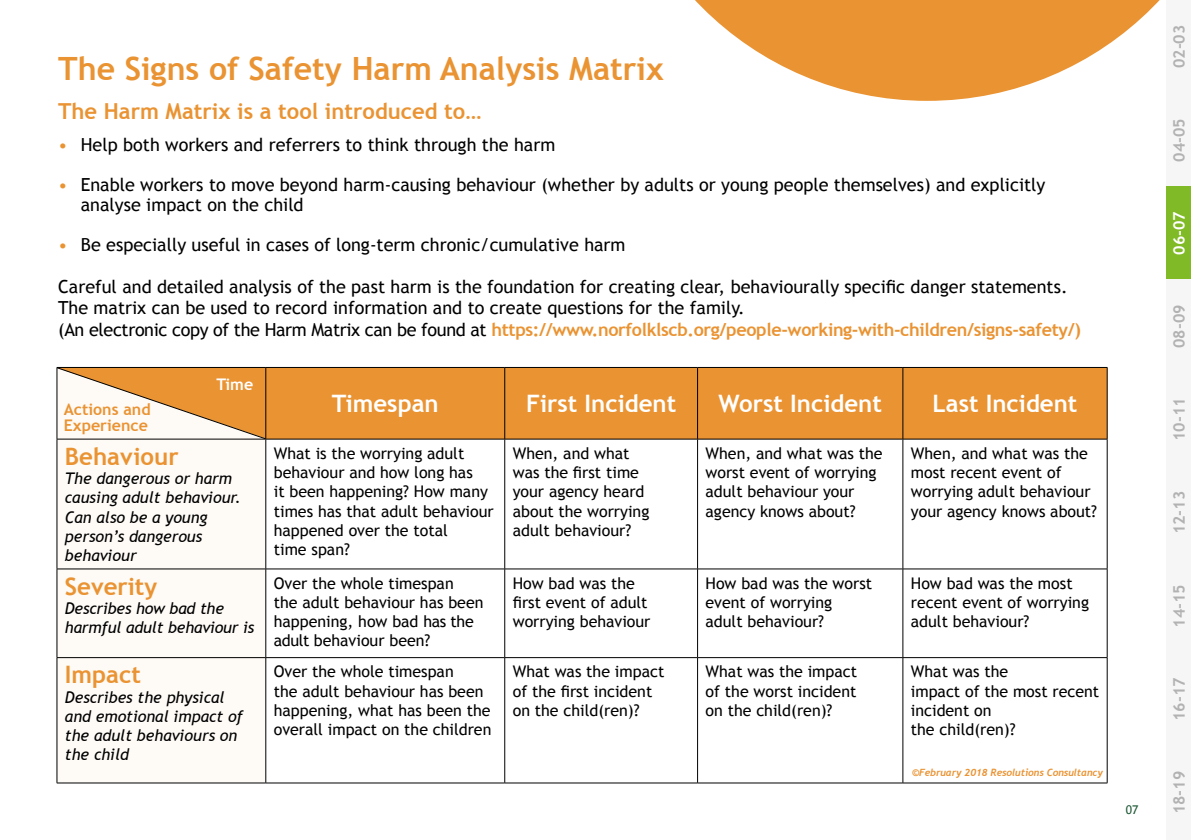
<style>
.page{position:relative;width:1191px;height:840px;background:#fff}
.page>*{position:absolute;margin:0;border:0;box-sizing:border-box;transform-origin:0 0}
.t1{font:700 32px "Trebuchet MS";color:#ea9332}
.t2{font:700 24px "Trebuchet MS";color:#fff}
.t3{font:700 24px "Trebuchet MS";color:#ea9332}
.t4{font:700 22px "Trebuchet MS";color:#ea9332}
.t5{font:18px/21.6px "Trebuchet MS";color:#000}
.t6{font:16px/19.2px "Trebuchet MS";color:#000}
.t7{font:italic 16px/19.2px "Trebuchet MS";color:#000}
.t8{font:700 16px "Trebuchet MS";color:#b3b2b2}
.t9{font:700 16px/16px "Trebuchet MS";color:#ea9332}
.t10{font:700 16px "Trebuchet MS";color:#fff}
.t11{font:12px "Trebuchet MS";color:#1c5733}
.t12{font:italic 700 10px "Trebuchet";letter-spacing:-.01em;color:#ea9332}
.s1{color:#ea9332}
.s2{font-weight:700;color:#ea9332}
</style>
<div class="page">
<svg style="left:56px;top:367px;width:209px;height:72px"></svg>
<svg style="left:695px;top:0;width:465px;height:101px;fill:#ea9332"></svg>
<div style="left:1166px;top:0;width:25px;height:93px;background:#f6f6f6"></div>
<div style="left:1166px;top:93px;width:25px;height:93px;background:#f6f6f6"></div>
<div style="left:1166px;top:186px;width:25px;height:93px;background:#80ba27"></div>
<div style="left:1166px;top:279px;width:25px;height:94px;background:#f6f6f6"></div>
<div style="left:1166px;top:372px;width:25px;height:94px;background:#f6f6f6"></div>
<div style="left:1166px;top:466px;width:25px;height:93px;background:#f6f6f6"></div>
<div style="left:1166px;top:559px;width:25px;height:93px;background:#f6f6f6"></div>
<div style="left:1166px;top:652px;width:25px;height:93px;background:#f6f6f6"></div>
<div style="left:1166px;top:745px;width:25px;height:94px;background:#f6f6f6"></div>
<div style="left:266px;top:368px;width:840px;height:70px;background:#ea9332"></div>
<div style="left:58px;top:439px;width:207px;height:220px;background:#fefaf6"></div>
<hr style="left:57px;top:367px;width:209px;height:1px;background:#000">
<hr style="left:57px;top:367px;width:1px;height:71px;background:#000">
<hr style="left:266px;top:367px;width:239px;height:1px;background:#000">
<hr style="left:265px;top:367px;width:1px;height:71px;background:#000">
<hr style="left:505px;top:367px;width:192px;height:1px;background:#000">
<hr style="left:504px;top:367px;width:1px;height:71px;background:#000">
<hr style="left:697px;top:367px;width:206px;height:1px;background:#000">
<hr style="left:697px;top:367px;width:1px;height:71px;background:#000">
<hr style="left:903px;top:367px;width:204px;height:1px;background:#000">
<hr style="left:902px;top:367px;width:1px;height:71px;background:#000">
<hr style="left:1106px;top:367px;width:1px;height:71px;background:#000">
<hr style="left:57px;top:438px;width:209px;height:1px;background:#000">
<hr style="left:57px;top:439px;width:1px;height:129px;background:#000">
<hr style="left:266px;top:438px;width:239px;height:1px;background:#000">
<hr style="left:265px;top:439px;width:1px;height:129px;background:#000">
<hr style="left:505px;top:438px;width:192px;height:1px;background:#000">
<hr style="left:504px;top:439px;width:1px;height:129px;background:#000">
<hr style="left:697px;top:438px;width:206px;height:1px;background:#000">
<hr style="left:697px;top:439px;width:1px;height:129px;background:#000">
<hr style="left:903px;top:438px;width:204px;height:1px;background:#000">
<hr style="left:902px;top:439px;width:1px;height:129px;background:#000">
<hr style="left:1106px;top:439px;width:1px;height:129px;background:#000">
<hr style="left:57px;top:568px;width:209px;height:1px;background:#000">
<hr style="left:57px;top:569px;width:1px;height:88px;background:#000">
<hr style="left:266px;top:568px;width:239px;height:1px;background:#000">
<hr style="left:265px;top:569px;width:1px;height:88px;background:#000">
<hr style="left:505px;top:568px;width:192px;height:1px;background:#000">
<hr style="left:504px;top:569px;width:1px;height:88px;background:#000">
<hr style="left:697px;top:568px;width:206px;height:1px;background:#000">
<hr style="left:697px;top:569px;width:1px;height:88px;background:#000">
<hr style="left:903px;top:568px;width:204px;height:1px;background:#000">
<hr style="left:902px;top:569px;width:1px;height:88px;background:#000">
<hr style="left:1106px;top:569px;width:1px;height:88px;background:#000">
<hr style="left:57px;top:657px;width:209px;height:1px;background:#000">
<hr style="left:57px;top:657px;width:1px;height:125px;background:#000">
<hr style="left:266px;top:657px;width:239px;height:1px;background:#000">
<hr style="left:265px;top:657px;width:1px;height:125px;background:#000">
<hr style="left:505px;top:657px;width:192px;height:1px;background:#000">
<hr style="left:504px;top:657px;width:1px;height:125px;background:#000">
<hr style="left:697px;top:657px;width:206px;height:1px;background:#000">
<hr style="left:697px;top:657px;width:1px;height:125px;background:#000">
<hr style="left:903px;top:657px;width:204px;height:1px;background:#000">
<hr style="left:902px;top:657px;width:1px;height:125px;background:#000">
<hr style="left:1106px;top:657px;width:1px;height:125px;background:#000">
<hr style="left:57px;top:782px;width:209px;height:1px;background:#000">
<hr style="left:266px;top:782px;width:239px;height:1px;background:#000">
<hr style="left:505px;top:782px;width:192px;height:1px;background:#000">
<hr style="left:697px;top:782px;width:206px;height:1px;background:#000">
<hr style="left:903px;top:782px;width:204px;height:1px;background:#000">
<h1 class="t1" style="left:58px;top:49px;width:607px">The Signs of Safety Harm Analysis Matrix</h1>
<h3 class="t4" style="left:58px;top:97px;width:425px">The Harm Matrix is a tool introduced to…</h3>
<p class="t5" style="left:58px;top:134px;width:499px"><span class="s1">•</span> Help both workers and referrers to think through the harm</p>
<p class="t5" style="left:81px;top:175px;width:966px;line-height:20px;text-indent:-23px"><span class="s1">•</span> Enable workers to move beyond harm-causing behaviour (whether by adults or young people themselves) and explicitly analyse impact on the child</p>
<p class="t5" style="left:58px;top:234px;width:569px"><span class="s1">•</span> Be especially useful in cases of long-term chronic/cumulative harm</p>
<p class="t5" style="left:58px;top:275px;width:1024px">Careful and detailed analysis of the past harm is the foundation for creating clear, behaviourally specific danger statements.<br>The matrix can be used to record information and to create questions for the family.<br>(An electronic copy of the Harm Matrix can be found at <span class="s2">https://www.norfolklscb.org/people-working-with-children/signs-safety/)</span></p>
<p class="t10" style="left:216px;top:374px;width:38px">Time</p>
<p class="t9" style="left:64px;top:401px;width:88px">Actions and<br>Experience</p>
<h2 class="t2" style="left:332px;top:388px;width:108px">Timespan</h2>
<h2 class="t2" style="left:526px;top:388px;width:152px">First Incident</h2>
<h2 class="t2" style="left:718px;top:388px;width:165px">Worst Incident</h2>
<h2 class="t2" style="left:932px;top:388px;width:146px">Last Incident</h2>
<h2 class="t3" style="left:65px;top:441px;width:115px">Behaviour</h2>
<p class="t7" style="left:65px;top:468px;width:178px">The dangerous or harm causing adult behaviour.<br>Can also be a young person’s dangerous behaviour</p>
<h2 class="t3" style="left:65px;top:570px;width:94px">Severity</h2>
<p class="t7" style="left:65px;top:598px;width:191px">Describes how bad the harmful adult behaviour is</p>
<h2 class="t3" style="left:65px;top:659px;width:77px">Impact</h2>
<p class="t7" style="left:65px;top:687px;width:180px">Describes the physical and emotional impact of the adult behaviours on the child</p>
<p class="t6" style="left:274px;top:443px;width:221px">What is the worrying adult behaviour and how long has<br>it been happening? How many times has that adult behaviour happened over the total<br>time span?</p>
<p class="t6" style="left:513px;top:443px;width:138px">When, and what was the first time your agency heard about the worrying adult behaviour?</p>
<p class="t6" style="left:705px;top:443px;width:178px">When, and what was the worst event of worrying adult behaviour your agency knows about?</p>
<p class="t6" style="left:911px;top:443px;width:188px">When, and what was the most recent event of worrying adult behaviour your agency knows about?</p>
<p class="t6" style="left:274px;top:573px;width:211px">Over the whole timespan<br>the adult behaviour has been happening, how bad has the adult behaviour been?</p>
<p class="t6" style="left:513px;top:573px;width:139px">How bad was the first event of adult worrying behaviour</p>
<p class="t6" style="left:705px;top:573px;width:168px">How bad was the worst event of worrying adult behaviour?</p>
<p class="t6" style="left:911px;top:573px;width:180px">How bad was the most recent event of worrying adult behaviour?</p>
<p class="t6" style="left:274px;top:662px;width:219px">Over the whole timespan<br>the adult behaviour has been happening, what has been the overall impact on the children</p>
<p class="t6" style="left:513px;top:662px;width:153px">What was the impact of the first incident on the child(ren)?</p>
<p class="t6" style="left:705px;top:662px;width:153px;text-align:justify">What was the impact of the worst incident on the child(ren)?</p>
<p class="t6" style="left:911px;top:662px;width:190px">What was the<br>impact of the most recent incident on<br>the child(ren)?</p>
<p class="t12" style="left:912px;top:765px;width:192px">©February 2018 Resolutions Consultancy</p>
<p class="t11" style="left:1125px;top:802px;width:14px">07</p>
<p class="t8" style="left:1169px;top:68px;width:45px;rotate:-90deg">02-03</p>
<p class="t8" style="left:1169px;top:161px;width:45px;rotate:-90deg">04-05</p>
<p class="t10" style="left:1169px;top:254px;width:45px;rotate:-90deg">06-07</p>
<p class="t8" style="left:1169px;top:348px;width:45px;rotate:-90deg">08-09</p>
<p class="t8" style="left:1169px;top:441px;width:45px;rotate:-90deg">10-11</p>
<p class="t8" style="left:1169px;top:534px;width:45px;rotate:-90deg">12-13</p>
<p class="t8" style="left:1169px;top:627px;width:45px;rotate:-90deg">14-15</p>
<p class="t8" style="left:1169px;top:720px;width:45px;rotate:-90deg">16-17</p>
<p class="t8" style="left:1169px;top:813px;width:45px;rotate:-90deg">18-19</p>
</div>
